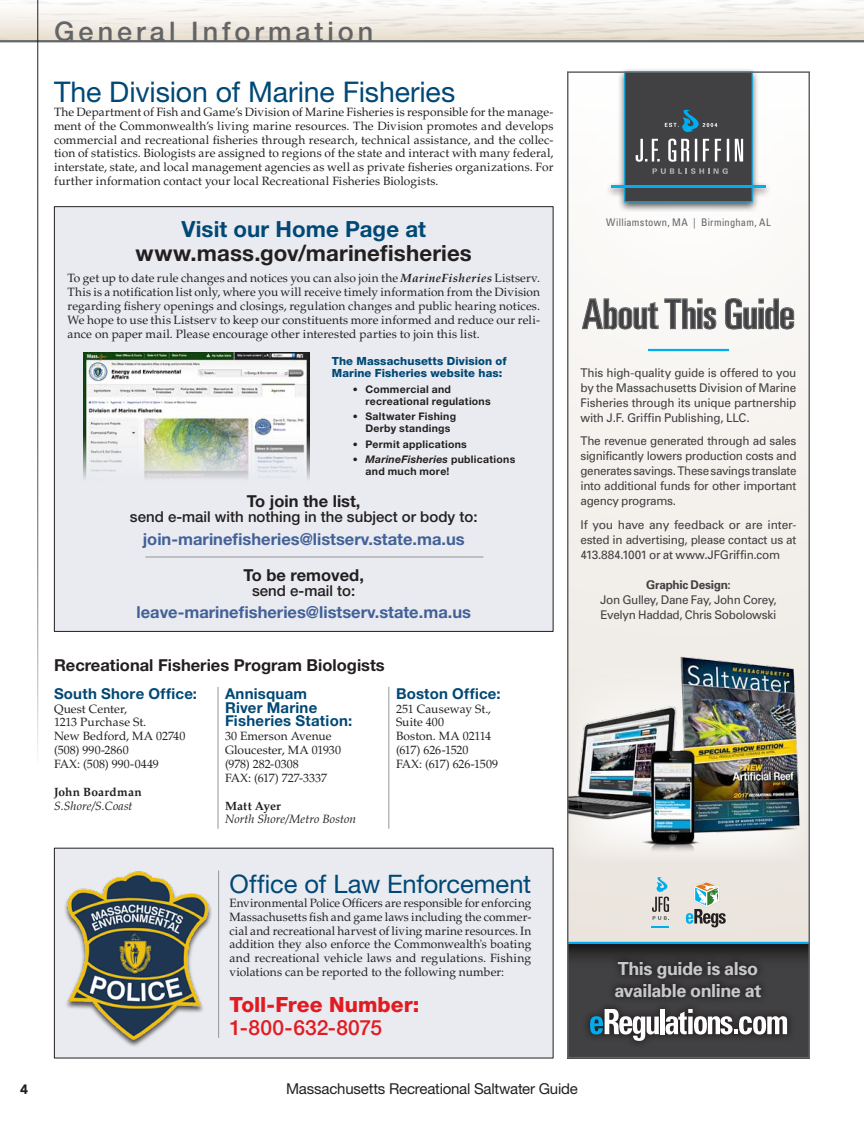
<style>
.page{position:relative;width:864px;height:1134px;background:#fff}
.page>*{position:absolute;margin:0;border:0;box-sizing:border-box;transform-origin:0 0}
.t1{font:ultra-condensed 41.25px "Univers";letter-spacing:-.02em;color:#414042;scale:1.15 1}
.t2{font:28.5px "Helvetica Neue LT Std";letter-spacing:-.005em;color:#004875}
.t3{font:500 27px "Helvetica Neue LT Std";letter-spacing:.15em;color:#636466}
.t4{font:25.5px "Helvetica Neue LT Std";letter-spacing:-.005em;color:#004875}
.t5{font:700 22.35px "Helvetica Neue LT Std";letter-spacing:.005em;color:#231f20}
.t6{font:700 22.35px "Helvetica Neue LT Std";letter-spacing:.005em;color:#004875}
.t7{font:800 21px "Helvetica Neue LT Std";color:#e11b22}
.t8{font:500 21px "Helvetica Neue LT Std";letter-spacing:.005em;color:#e11b22}
.t9{font:700 18px/21.6px "Univers";letter-spacing:-.025em;color:#c7c8ca}
.t10{font:700 16.5px "Helvetica Neue LT Std";color:#426198}
.t11{font:700 16.5px "Helvetica Neue LT Std";color:#231f20}
.t12{font:700 15px/13.8px "Helvetica Neue LT Std";letter-spacing:.015em;color:#004875}
.t13{font:500 15px "Helvetica Neue LT Std";color:#231f20}
.t14{font:15px "Helvetica Neue LT Std";letter-spacing:-.015em;color:#231f20}
.t15{font:900 13.5px "Avenir LT Std";color:#231f20}
.t16{font:12px/13.8px "Palatino LT Std";letter-spacing:.005em;color:#231f20;text-align:justify}
.t17{font:12px/15px "Univers";letter-spacing:-.025em;color:#414042;text-align:justify}
.t18{font:italic 12px "Palatino LT Std";letter-spacing:.01em;color:#231f20}
.t19{font:700 12px "Palatino LT Std";letter-spacing:.015em;color:#231f20}
.t20{font:700 12px "Univers";letter-spacing:-.025em;color:#414042}
.t21{font:800 11.25px/12px "Helvetica Neue LT Std";letter-spacing:.01em;color:#004875}
.t22{font:700 10.5px/12px "Helvetica Neue LT Std";letter-spacing:.025em;color:#231f20}
.t23{font:condensed 10.5px "Univers";letter-spacing:.025em;color:#636466}
.s1{font-weight:700;font-style:italic}
.s2{font-family:"Palatino LT Std";font-weight:400}
.s3{font-style:italic}
</style>
<div class="page">
<hr style="left:0;top:40px;width:864px;height:2px;background:#636466">
<div style="left:54px;top:848px;width:499px;height:210px;background:#e9ebf0"></div>
<hr style="left:37px;top:0;width:1px;height:765px;background:#231f20">
<hr style="left:218px;top:687px;width:1px;height:142px;background:#939598">
<hr style="left:388px;top:687px;width:1px;height:142px;background:#939598">
<div style="left:63px;top:872px;width:150px;height:176px;background:#231f20;opacity:.75"></div>
<img style="left:64px;top:871px;width:148px;height:169px">
<hr style="left:218px;top:870px;width:1px;height:168px;background:#939598">
<div style="left:54px;top:207px;width:499px;height:424px;background:#e9ebf0"></div>
<img style="left:84px;top:352px;width:226px;height:127px">
<hr style="left:145px;top:557px;width:338px;height:1px;background:#939598">
<svg style="left:570px;top:287px;width:237px;height:653px"></svg>
<hr style="left:648px;top:349px;width:81px;height:2px;background:#00aeef">
<svg style="left:582px;top:298px;width:135px;height:32px"></svg>
<svg style="left:725px;top:298px;width:69px;height:32px"></svg>
<svg style="left:686px;top:881px;width:40px;height:46px"></svg>
<svg style="left:652px;top:877px;width:18px;height:43px"></svg>
<svg style="left:652px;top:926px;width:17px;height:2px"></svg>
<div style="left:604px;top:68px;width:168px;height:144px;background:#231f20;opacity:.75"></div>
<hr style="left:611px;top:185px;width:155px;height:2px;background:#00aeef">
<svg style="left:624px;top:74px;width:129px;height:129px"></svg>
<img style="left:570px;top:649px;width:237px;height:213px">
<div style="left:567px;top:71px;width:243px;height:987px;border:2px solid #636466"></div>
<svg style="left:567px;top:941px;width:243px;height:117px"></svg>
<h3 class="t3" style="left:54px;top:15px;width:321px">General Information</h3>
<h2 class="t2" style="left:54px;top:75px;width:403px">The Division of Marine Fisheries</h2>
<p class="t16" style="left:54px;top:105px;width:501px">The Department of Fish and Game’s Division of Marine Fisheries is responsible for the manage&shy;ment of the Commonwealth’s living marine resources. The Division promotes and develops commercial and recreational fisheries through research, technical assistance, and the collec&shy;tion of statistics. Biologists are assigned to regions of the state and interact with many federal, interstate, state, and local management agencies as well as private fisheries organizations. For further information contact your local Recreational Fisheries Biologists.</p>
<h3 class="t6" style="left:181px;top:216px;width:246px">Visit our Home Page at</h3>
<h3 class="t5" style="left:136px;top:239px;width:338px">www.mass.gov/marinefisheries</h3>
<p class="t16" style="left:68px;top:272px;width:474px">To get up to date rule changes and notices you can also join the <span class="s1">MarineFisheries</span> Listserv.<br>This is a notification list only, where you will receive timely information from the Division regarding fishery openings and closings, regulation changes and public hearing notices.<br>We hope to use this Listserv to keep our constituents more informed and reduce our reli&shy;ance on paper mail. Please encourage other interested parties to join this list.</p>
<p class="t21" style="left:332px;top:355px;width:176px">The Massachusetts Division of<br>Marine Fisheries website has:</p>
<p class="t22" style="left:366px;top:383px;width:127px;text-indent:-14px"><span class="s2">•</span> Commercial and recreational regulations</p>
<p class="t22" style="left:366px;top:410px;width:92px;text-indent:-14px"><span class="s2">•</span> Saltwater Fishing<br>Derby standings</p>
<p class="t22" style="left:352px;top:438px;width:116px"><span class="s2">•</span> Permit applications</p>
<p class="t22" style="left:366px;top:453px;width:151px;text-indent:-14px"><span class="s2">•</span> <span class="s3">MarineFisheries</span> publications and much more!</p>
<h3 class="t11" style="left:247px;top:491px;width:115px">To join the list,</h3>
<p class="t13" style="left:130px;top:508px;width:349px">send e-mail with nothing in the subject or body to:</p>
<h3 class="t10" style="left:143px;top:529px;width:324px">join-marinefisheries@listserv.state.ma.us</h3>
<h3 class="t11" style="left:244px;top:565px;width:122px">To be removed,</h3>
<p class="t13" style="left:252px;top:581px;width:105px">send e-mail to:</p>
<h3 class="t10" style="left:136px;top:602px;width:336px">leave-marinefisheries@listserv.state.ma.us</h3>
<h3 class="t11" style="left:54px;top:655px;width:332px">Recreational Fisheries Program Biologists</h3>
<p class="t12" style="left:54px;top:686px;width:145px">South Shore Office:</p>
<p class="t16" style="left:54px;top:702px;width:133px;text-align:left">Quest Center,<br>1213 Purchase St.<br>New Bedford, MA 02740 (508) 990-2860<br>FAX: (508) 990-0449</p>
<p class="t19" style="left:54px;top:785px;width:89px">John Boardman</p>
<p class="t18" style="left:54px;top:799px;width:80px">S.Shore/S.Coast</p>
<p class="t12" style="left:225px;top:686px;width:129px">Annisquam<br>River Marine<br>Fisheries Station:</p>
<p class="t16" style="left:225px;top:729px;width:118px;text-align:left">30 Emerson Avenue<br>Gloucester, MA 01930 (978) 282-0308<br>FAX: (617) 727-3337</p>
<p class="t19" style="left:225px;top:799px;width:57px">Matt Ayer</p>
<p class="t18" style="left:225px;top:812px;width:133px">North Shore/Metro Boston</p>
<p class="t12" style="left:396px;top:686px;width:106px">Boston Office:</p>
<p class="t16" style="left:396px;top:702px;width:104px;text-align:left">251 Causeway St.,<br>Suite 400<br>Boston. MA 02114 (617) 626-1520<br>FAX: (617) 626-1509</p>
<h3 class="t4" style="left:230px;top:869px;width:303px">Office of Law Enforcement</h3>
<p class="t16" style="left:230px;top:896px;width:303px">Environmental Police Officers are responsible for enforcing Massachusetts fish and game laws including the commer&shy;cial and recreational harvest of living marine resources. In addition they also enforce the Commonwealth's boating and recreational vehicle laws and regulations. Fishing violations can be reported to the following number:</p>
<h3 class="t7" style="left:230px;top:992px;width:191px">Toll-Free Number:</h3>
<h3 class="t8" style="left:230px;top:1015px;width:154px">1-800-632-8075</h3>
<p class="t23" style="left:606px;top:216px;width:166px">Williamstown, MA | Birmingham, AL</p>
<h1 class="t1" style="left:582px;top:291px;width:187px">About This Guide</h1>
<p class="t17" style="left:580px;top:365px;width:218px">This high-quality guide is offered to you by the Massachusetts Division of Marine Fisheries through its unique partnership with J.F. Griffin Publishing, LLC.</p>
<p class="t17" style="left:580px;top:434px;width:218px">The revenue generated through ad sales significantly lowers production costs and generates savings. These savings translate into additional funds for other important agency programs.</p>
<p class="t17" style="left:580px;top:517px;width:218px">If you have any feedback or are inter&shy;ested in advertising, please contact us at 413.884.1001 or at www.JFGriffin.com</p>
<p class="t20" style="left:646px;top:577px;width:86px">Graphic Design:</p>
<p class="t17" style="left:600px;top:592px;width:178px">Jon Gulley, Dane Fay, John Corey,<br>Evelyn Haddad, Chris Sobolowski</p>
<h3 class="t9" style="left:614px;top:957px;width:149px">This guide is also available online at</h3>
<p class="t15" style="left:20px;top:1081px;width:9px">4</p>
<p class="t14" style="left:286px;top:1079px;width:293px">Massachusetts Recreational Saltwater Guide</p>
</div>
